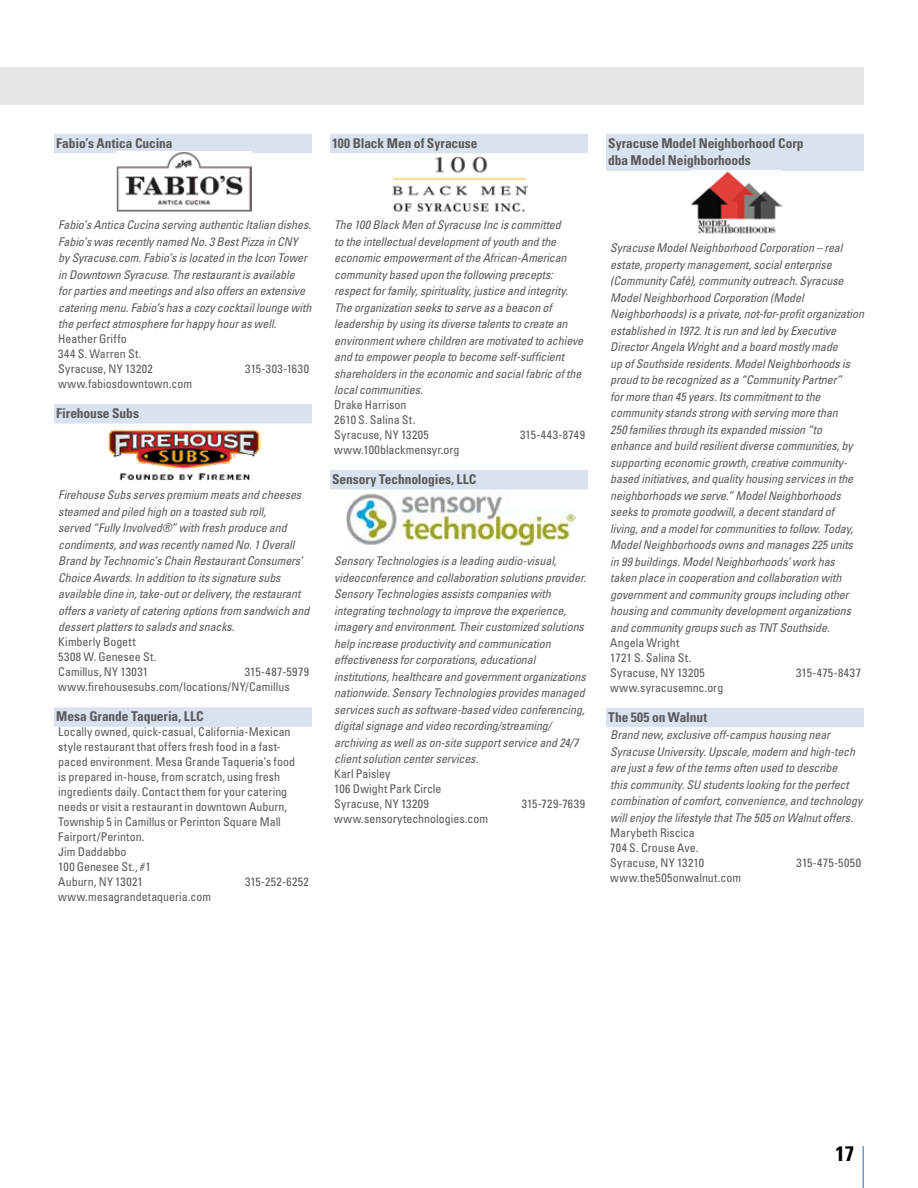
<style>
.page{position:relative;width:918px;height:1188px;background:#fff}
.page>*{position:absolute;margin:0;border:0;box-sizing:border-box;transform-origin:0 0}
.t1{font:700 condensed 21px "Univers LT Std";color:#000}
.t2{font:700 condensed 13.5px/17.2px "Univers LT Std";letter-spacing:-.005em;color:#58595b}
.t3{font:italic condensed 12px/16.5px "Univers LT Std";letter-spacing:-.005em;color:#58595b}
.t4{font:condensed 12px/15px "Univers LT Std";color:#58595b}
.t5{font:condensed 12px "Univers LT Std";letter-spacing:.02em;color:#58595b}
.t6{font:condensed 12px "Univers LT Std";letter-spacing:.04em;color:#58595b}
.t7{font:condensed 12px "Univers LT Std";letter-spacing:.03em;color:#58595b}
.t8{font:condensed 12px "Univers LT Std";letter-spacing:.035em;color:#58595b}
.t9{font:condensed 12px "Univers LT Std";letter-spacing:.025em;color:#58595b}
</style>
<div class="page">
<hr style="left:862px;top:1146px;width:2px;height:42px;background:#7399c6">
<div style="left:0;top:68px;width:863px;height:37px;background:#e6e7e8"></div>
<div style="left:54px;top:134px;width:258px;height:19px;background:#dbe2ef"></div>
<div style="left:54px;top:404px;width:258px;height:20px;background:#dbe2ef"></div>
<div style="left:54px;top:707px;width:258px;height:20px;background:#dbe2ef"></div>
<img style="left:116px;top:152px;width:136px;height:60px">
<img style="left:108px;top:429px;width:153px;height:52px">
<div style="left:330px;top:134px;width:258px;height:19px;background:#dbe2ef"></div>
<div style="left:330px;top:470px;width:258px;height:20px;background:#dbe2ef"></div>
<img style="left:393px;top:157px;width:135px;height:55px">
<img style="left:345px;top:493px;width:230px;height:55px">
<div style="left:606px;top:134px;width:258px;height:19px;background:#dbe2ef"></div>
<div style="left:606px;top:152px;width:258px;height:19px;background:#dbe2ef"></div>
<div style="left:606px;top:708px;width:258px;height:19px;background:#dbe2ef"></div>
<img style="left:691px;top:171px;width:90px;height:63px">
<p class="t2" style="left:56px;top:134px;width:118px">Fabio’s Antica Cucina</p>
<p class="t2" style="left:332px;top:134px;width:147px">100 Black Men of Syracuse</p>
<p class="t3" style="left:58px;top:217px;width:255px">Fabio’s Antica Cucina serving authentic Italian dishes.<br>Fabio’s was recently named No. 3 Best Pizza in CNY by Syracuse.com. Fabio’s is located in the Icon Tower in Downtown Syracuse. The restaurant is available<br>for parties and meetings and also offers an extensive catering menu. Fabio’s has a cozy cocktail lounge with the perfect atmosphere for happy hour as well.</p>
<p class="t4" style="left:58px;top:331px;width:96px">Heather Griffo<br>344 S. Warren St.<br>Syracuse, NY 13202</p>
<p class="t6" style="left:245px;top:361px;width:65px">315-303-1630</p>
<p class="t4" style="left:58px;top:376px;width:135px">www.fabiosdowntown.com</p>
<p class="t2" style="left:56px;top:405px;width:84px">Firehouse Subs</p>
<p class="t3" style="left:58px;top:487px;width:253px">Firehouse Subs serves premium meats and cheeses steamed and piled high on a toasted sub roll,<br>served “Fully Involved®” with fresh produce and condiments, and was recently named No. 1 Overall Brand by Technomic’s Chain Restaurant Consumers’ Choice Awards. In addition to its signature subs available dine in, take-out or delivery, the restaurant offers a variety of catering options from sandwich and dessert platters to salads and snacks.</p>
<p class="t4" style="left:58px;top:634px;width:100px">Kimberly Bogett<br>5308 W. Genesee St.<br>Camillus, NY 13031</p>
<p class="t4" style="left:58px;top:664px;width:252px;text-indent:186px">315-487-5979 www.firehousesubs.com/locations/NY/Camillus</p>
<p class="t2" style="left:56px;top:708px;width:149px">Mesa Grande Taqueria, LLC</p>
<p class="t4" style="left:58px;top:724px;width:238px">Locally owned, quick-casual, California-Mexican style restaurant that offers fresh food in a fast&shy;paced environment. Mesa Grande Taqueria’s food is prepared in-house, from scratch, using fresh ingredients daily. Contact them for your catering needs or visit a restaurant in downtown Auburn, Township 5 in Camillus or Perinton Square Mall Fairport/Perinton.<br>Jim Daddabbo<br>100 Genesee St., #1<br>Auburn, NY 13021</p>
<p class="t7" style="left:245px;top:875px;width:65px">315-252-6252</p>
<p class="t4" style="left:58px;top:889px;width:154px">www.mesagrandetaqueria.com</p>
<p class="t3" style="left:334px;top:217px;width:251px">The 100 Black Men of Syracuse Inc is committed<br>to the intellectual development of youth and the economic empowerment of the African-American community based upon the following precepts: respect for family, spirituality, justice and integrity.<br>The organization seeks to serve as a beacon of leadership by using its diverse talents to create an environment where children are motivated to achieve and to empower people to become self-sufficient shareholders in the economic and social fabric of the local communities.</p>
<p class="t4" style="left:334px;top:397px;width:96px">Drake Harrison<br>2610 S. Salina St.<br>Syracuse, NY 13205</p>
<p class="t8" style="left:520px;top:427px;width:66px">315-443-8749</p>
<p class="t4" style="left:334px;top:442px;width:127px">www.100blackmensyr.org</p>
<p class="t2" style="left:332px;top:471px;width:146px">Sensory Technologies, LLC</p>
<p class="t3" style="left:334px;top:553px;width:253px">Sensory Technologies is a leading audio-visual, videoconference and collaboration solutions provider.<br>Sensory Technologies assists companies with integrating technology to improve the experience, imagery and environment. Their customized solutions help increase productivity and communication effectiveness for corporations, educational institutions, healthcare and government organizations nationwide. Sensory Technologies provides managed services such as software-based video conferencing, digital signage and video recording/streaming/ archiving as well as on-site support service and 24/7 client solution center services.</p>
<p class="t4" style="left:334px;top:766px;width:109px">Karl Paisley<br>106 Dwight Park Circle<br>Syracuse, NY 13209</p>
<p class="t9" style="left:522px;top:797px;width:65px">315-729-7639</p>
<p class="t4" style="left:334px;top:811px;width:155px">www.sensorytechnologies.com</p>
<p class="t2" style="left:608px;top:134px;width:197px">Syracuse Model Neighborhood Corp dba Model Neighborhoods</p>
<p class="t3" style="left:610px;top:240px;width:255px">Syracuse Model Neighborhood Corporation – real estate, property management, social enterprise (Community Café), community outreach. Syracuse Model Neighborhood Corporation (Model Neighborhoods) is a private, not-for-profit organization established in 1972. It is run and led by Executive Director Angela Wright and a board mostly made<br>up of Southside residents. Model Neighborhoods is proud to be recognized as a “Community Partner”<br>for more than 45 years. Its commitment to the community stands strong with serving more than<br>250 families through its expanded mission “to enhance and build resilient diverse communities, by supporting economic growth, creative community&shy;based initiatives, and quality housing services in the neighborhoods we serve.” Model Neighborhoods seeks to promote goodwill, a decent standard of living, and a model for communities to follow. Today, Model Neighborhoods owns and manages 225 units in 99 buildings. Model Neighborhoods’ work has taken place in cooperation and collaboration with government and community groups including other housing and community development organizations and community groups such as TNT Southside.</p>
<p class="t4" style="left:610px;top:635px;width:96px">Angela Wright<br>1721 S. Salina St.<br>Syracuse, NY 13205</p>
<p class="t5" style="left:796px;top:665px;width:66px">315-475-8437</p>
<p class="t4" style="left:610px;top:680px;width:115px">www.syracusemnc.org</p>
<p class="t2" style="left:608px;top:708px;width:100px">The 505 on Walnut</p>
<p class="t3" style="left:610px;top:727px;width:254px">Brand new, exclusive off-campus housing near Syracuse University. Upscale, modern and high-tech are just a few of the terms often used to describe<br>this community. SU students looking for the perfect combination of comfort, convenience, and technology will enjoy the lifestyle that The 505 on Walnut offers.</p>
<p class="t4" style="left:610px;top:825px;width:95px">Marybeth Riscica<br>704 S. Crouse Ave.<br>Syracuse, NY 13210</p>
<p class="t5" style="left:797px;top:855px;width:66px">315-475-5050</p>
<p class="t4" style="left:610px;top:870px;width:132px">www.the505onwalnut.com</p>
<h1 class="t1" style="left:835px;top:1141px;width:20px">17</h1>
</div>
